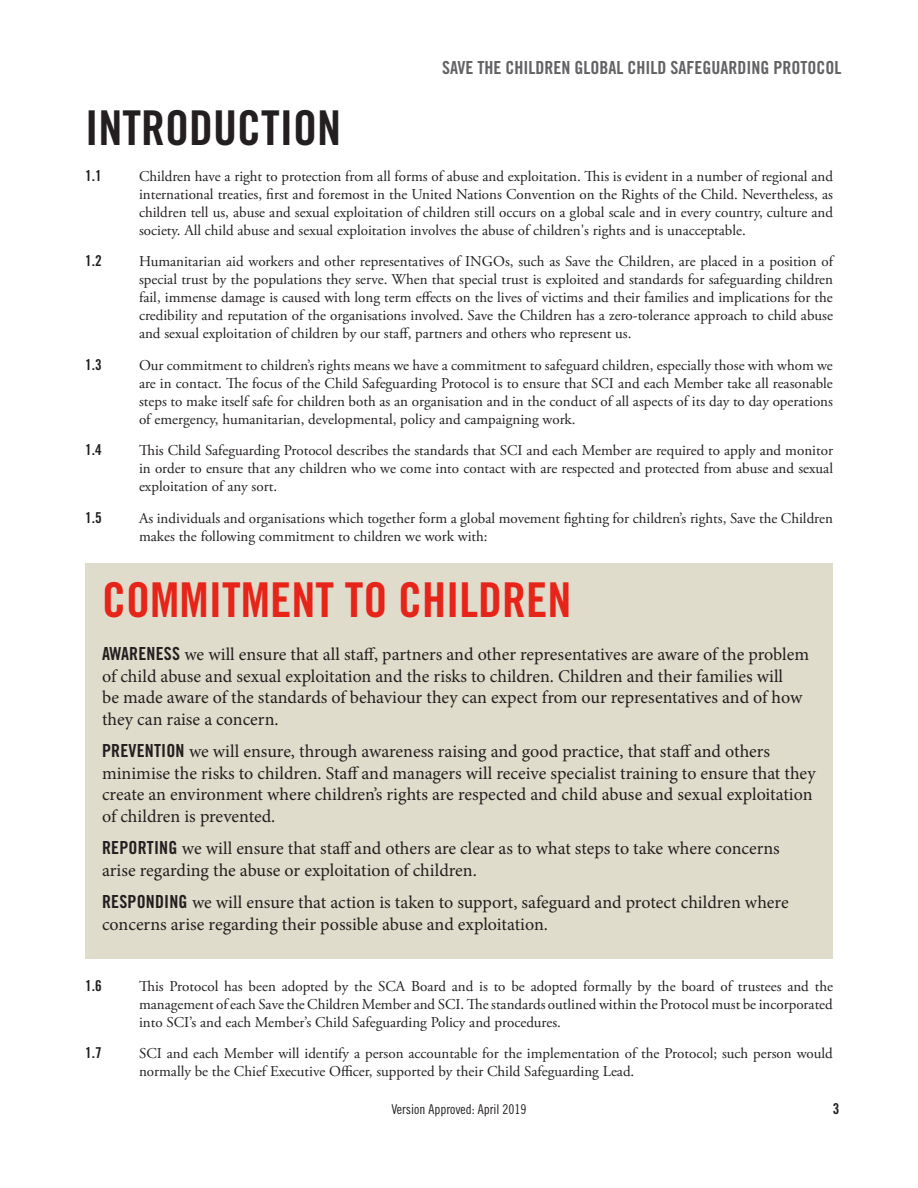
<style>
.page{position:relative;width:918px;height:1188px;background:#fff}
.page>*{position:absolute;margin:0;border:0;box-sizing:border-box;transform-origin:0 0}
.t1{font:48px "Trade Gothic Bold Cond Twenty";color:#e72419}
.t2{font:48px "Trade Gothic Bold Cond Twenty";color:#231f20}
.subheadline{font:18px/21.6px "Minion Pro";color:#231f20}
.t3{font:18px "Trade Gothic Bold Cond Twenty";color:#636366}
.body_copy{font:15px/18px "Adobe Garamond Pro";color:#231f20;text-align:justify}
.body_copy-2{font:15px "Trade Gothic Bold Cond Twenty";color:#231f20}
.t4{font:13.5px "Trade Gothic Cond Eighteen";color:#231f20}
.s1{font-family:"Trade Gothic Bold Cond Twenty"}
</style>
<div class="page">
<div style="left:85px;top:563px;width:748px;height:396px;background:#e0dccb"></div>
<p class="t3" style="left:442px;top:57px;width:401px">SAVE THE CHILDREN GLOBAL CHILD SAFEGUARDING PROTOCOL</p>
<p class="t2" style="left:85px;top:98px;width:258px">INTRODUCTION</p>
<p class="body_copy-2" style="left:85px;top:166px;width:18px">1.1</p>
<p class="body_copy" style="left:139px;top:167px;width:696px">Children have a right to protection from all forms of abuse and exploitation. This is evident in a number of regional and international treaties, first and foremost in the United Nations Convention on the Rights of the Child. Nevertheless, as children tell us, abuse and sexual exploitation of children still occurs on a global scale and in every country, culture and society. All child abuse and sexual exploitation involves the abuse of children's rights and is unacceptable.</p>
<p class="body_copy-2" style="left:85px;top:252px;width:18px">1.2</p>
<p class="body_copy" style="left:139px;top:253px;width:696px">Humanitarian aid workers and other representatives of INGOs, such as Save the Children, are placed in a position of special trust by the populations they serve. When that special trust is exploited and standards for safeguarding children fail, immense damage is caused with long term effects on the lives of victims and their families and implications for the credibility and reputation of the organisations involved. Save the Children has a zero-tolerance approach to child abuse and sexual exploitation of children by our staff, partners and others who represent us.</p>
<p class="body_copy-2" style="left:85px;top:355px;width:18px">1.3</p>
<p class="body_copy" style="left:139px;top:356px;width:695px">Our commitment to children’s rights means we have a commitment to safeguard children, especially those with whom we are in contact. The focus of the Child Safeguarding Protocol is to ensure that SCI and each Member take all reasonable steps to make itself safe for children both as an organisation and in the conduct of all aspects of its day to day operations of emergency, humanitarian, developmental, policy and campaigning work.</p>
<p class="body_copy-2" style="left:85px;top:441px;width:18px">1.4</p>
<p class="body_copy" style="left:139px;top:442px;width:696px">This Child Safeguarding Protocol describes the standards that SCI and each Member are required to apply and monitor in order to ensure that any children who we come into contact with are respected and protected from abuse and sexual exploitation of any sort.</p>
<p class="body_copy-2" style="left:85px;top:508px;width:18px">1.5</p>
<p class="body_copy" style="left:139px;top:509px;width:695px">As individuals and organisations which together form a global movement fighting for children’s rights, Save the Children makes the following commitment to children we work with:</p>
<p class="t1" style="left:102px;top:571px;width:471px">COMMITMENT TO CHILDREN</p>
<p class="subheadline" style="left:102px;top:644px;width:709px"><span class="s1">AWARENESS</span> we will ensure that all staff, partners and other representatives are aware of the problem of child abuse and sexual exploitation and the risks to children. Children and their families will<br>be made aware of the standards of behaviour they can expect from our representatives and of how they can raise a concern.</p>
<p class="subheadline" style="left:102px;top:741px;width:715px"><span class="s1">PREVENTION</span> we will ensure, through awareness raising and good practice, that staff and others minimise the risks to children. Staff and managers will receive specialist training to ensure that they create an environment where children’s rights are respected and child abuse and sexual exploitation of children is prevented.</p>
<p class="subheadline" style="left:102px;top:838px;width:679px"><span class="s1">REPORTING</span> we will ensure that staff and others are clear as to what steps to take where concerns arise regarding the abuse or exploitation of children.</p>
<p class="subheadline" style="left:102px;top:892px;width:688px"><span class="s1">RESPONDING</span> we will ensure that action is taken to support, safeguard and protect children where concerns arise regarding their possible abuse and exploitation.</p>
<p class="body_copy-2" style="left:85px;top:976px;width:18px">1.6</p>
<p class="body_copy" style="left:139px;top:977px;width:695px">This Protocol has been adopted by the SCA Board and is to be adopted formally by the board of trustees and the management of each Save the Children Member and SCI. The standards outlined within the Protocol must be incorporated into SCI’s and each Member’s Child Safeguarding Policy and procedures.</p>
<p class="body_copy-2" style="left:85px;top:1044px;width:18px">1.7</p>
<p class="body_copy" style="left:139px;top:1045px;width:695px">SCI and each Member will identify a person accountable for the implementation of the Protocol; such person would normally be the Chief Executive Officer, supported by their Child Safeguarding Lead.</p>
<p class="t4" style="left:391px;top:1101px;width:137px">Version Approved: April 2019</p>
<p class="body_copy-2" style="left:833px;top:1100px;width:8px">3</p>
</div>
